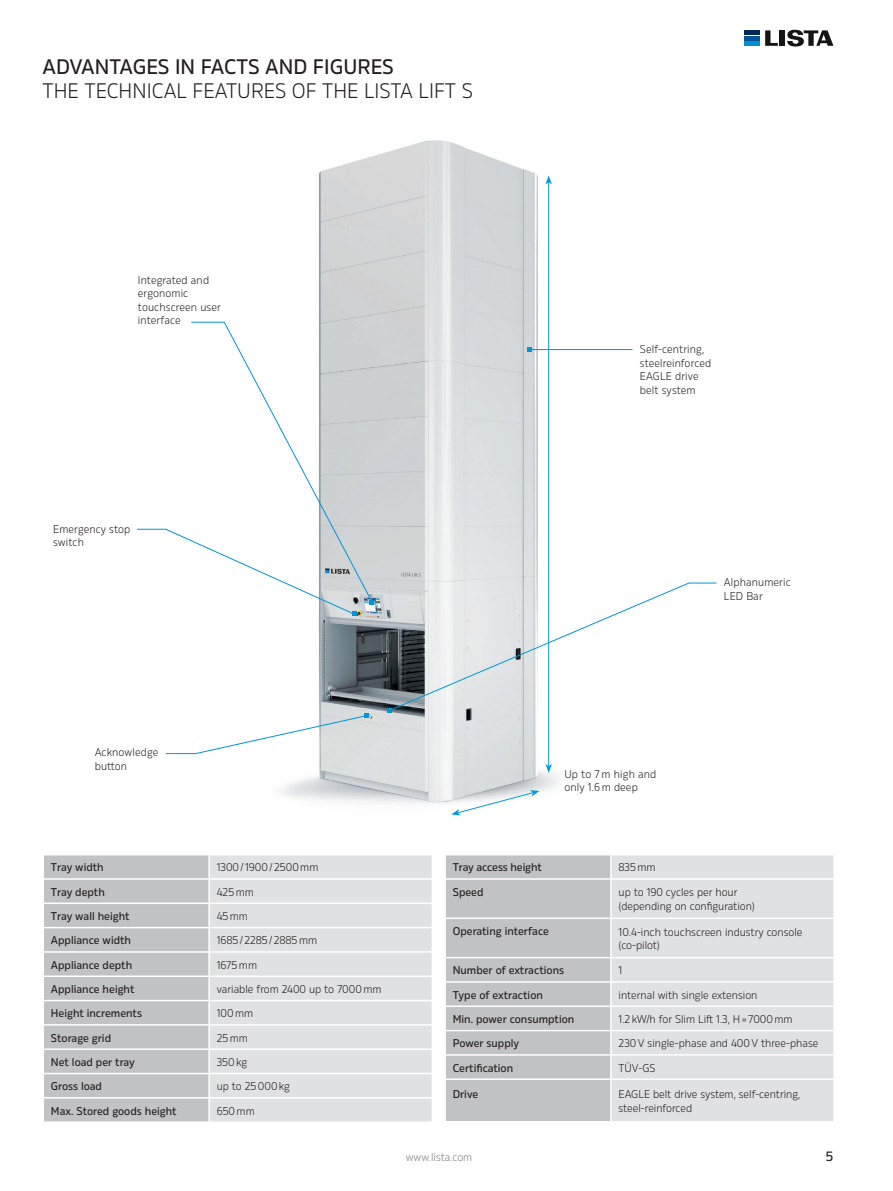
<style>
.page{position:relative;width:893px;height:1191px;background:#fff}
.page>*{position:absolute;margin:0;border:0;box-sizing:border-box;transform-origin:0 0}
.t1{font:300 21px "Rleud";color:#231f20}
.t2{font:500 21px "Rleud";color:#231f20}
.t3{font:500 13.5px "Rleud";color:#231f20}
.t4{font:300 11.25px/13.5px "Rleud";color:#231f20}
.t5{font:500 11.25px "Rleud";color:#231f20}
.t6{font:300 11.25px "Rleud";color:#808285}
</style>
<div class="page">
<div style="left:744px;top:30px;width:15px;height:5px;background:#00295a"></div>
<hr style="left:744px;top:36px;width:15px;height:4px;background:#005598">
<div style="left:744px;top:41px;width:15px;height:5px;background:#0092cb"></div>
<svg style="left:765px;top:30px;width:13px;height:16px"></svg>
<div style="left:779px;top:30px;width:6px;height:16px;background:#131413"></div>
<svg style="left:787px;top:30px;width:46px;height:16px"></svg>
<img style="left:281px;top:140px;width:299px;height:676px">
<svg style="left:387px;top:582px;width:330px;height:130px"></svg>
<hr style="left:529px;top:349px;width:103px;height:1px;background:#0095d9">
<svg style="left:527px;top:347px;width:4px;height:5px"></svg>
<svg style="left:165px;top:713px;width:204px;height:41px"></svg>
<svg style="left:137px;top:529px;width:219px;height:87px"></svg>
<svg style="left:191px;top:322px;width:182px;height:281px"></svg>
<svg style="left:370px;top:600px;width:4px;height:4px"></svg>
<hr style="left:548px;top:182px;width:1px;height:584px;background:#009bdc">
<svg style="left:545px;top:764px;width:7px;height:9px"></svg>
<svg style="left:545px;top:175px;width:7px;height:9px"></svg>
<svg style="left:451px;top:790px;width:88px;height:25px"></svg>
<div style="left:44px;top:855px;width:164px;height:266px;background:#c1c2c4"></div>
<div style="left:210px;top:855px;width:222px;height:266px;background:#e0e1e3"></div>
<hr style="left:43px;top:878px;width:166px;height:1px;background:#fff">
<hr style="left:209px;top:878px;width:224px;height:1px;background:#fff">
<hr style="left:43px;top:902px;width:166px;height:2px;background:#fff">
<hr style="left:209px;top:902px;width:224px;height:2px;background:#fff">
<hr style="left:43px;top:927px;width:166px;height:1px;background:#fff">
<hr style="left:209px;top:927px;width:224px;height:1px;background:#fff">
<hr style="left:43px;top:951px;width:166px;height:1px;background:#fff">
<hr style="left:209px;top:951px;width:224px;height:1px;background:#fff">
<hr style="left:43px;top:975px;width:166px;height:2px;background:#fff">
<hr style="left:209px;top:975px;width:224px;height:2px;background:#fff">
<hr style="left:43px;top:999px;width:166px;height:2px;background:#fff">
<hr style="left:209px;top:999px;width:224px;height:2px;background:#fff">
<hr style="left:43px;top:1024px;width:166px;height:1px;background:#fff">
<hr style="left:209px;top:1024px;width:224px;height:1px;background:#fff">
<hr style="left:43px;top:1048px;width:166px;height:2px;background:#fff">
<hr style="left:209px;top:1048px;width:224px;height:2px;background:#fff">
<hr style="left:43px;top:1072px;width:166px;height:2px;background:#fff">
<hr style="left:209px;top:1072px;width:224px;height:2px;background:#fff">
<hr style="left:43px;top:1097px;width:166px;height:1px;background:#fff">
<hr style="left:209px;top:1097px;width:224px;height:1px;background:#fff">
<div style="left:446px;top:855px;width:164px;height:266px;background:#c1c2c4"></div>
<div style="left:612px;top:855px;width:221px;height:266px;background:#e0e1e3"></div>
<hr style="left:444px;top:878px;width:167px;height:1px;background:#fff">
<hr style="left:611px;top:878px;width:224px;height:1px;background:#fff">
<hr style="left:444px;top:917px;width:167px;height:2px;background:#fff">
<hr style="left:611px;top:917px;width:224px;height:2px;background:#fff">
<hr style="left:444px;top:957px;width:167px;height:1px;background:#fff">
<hr style="left:611px;top:957px;width:224px;height:1px;background:#fff">
<hr style="left:444px;top:981px;width:167px;height:1px;background:#fff">
<hr style="left:611px;top:981px;width:224px;height:1px;background:#fff">
<hr style="left:444px;top:1005px;width:167px;height:2px;background:#fff">
<hr style="left:611px;top:1005px;width:224px;height:2px;background:#fff">
<hr style="left:444px;top:1029px;width:167px;height:2px;background:#fff">
<hr style="left:611px;top:1029px;width:224px;height:2px;background:#fff">
<hr style="left:444px;top:1054px;width:167px;height:1px;background:#fff">
<hr style="left:611px;top:1054px;width:224px;height:1px;background:#fff">
<hr style="left:444px;top:1078px;width:167px;height:2px;background:#fff">
<hr style="left:611px;top:1078px;width:224px;height:2px;background:#fff">
<h1 class="t2" style="left:43px;top:53px;width:353px">ADVANTAGES IN FACTS AND FIGURES</h1>
<h1 class="t1" style="left:43px;top:77px;width:432px">THE TECHNICAL FEATURES OF THE LISTA LIFT S</h1>
<p class="t4" style="left:138px;top:273px;width:85px">Integrated and ergonomic touchscreen user interface</p>
<p class="t4" style="left:53px;top:522px;width:79px">Emergency stop switch</p>
<p class="t4" style="left:640px;top:342px;width:73px">Self-centring, steelreinforced<br>EAGLE drive belt system</p>
<p class="t4" style="left:724px;top:575px;width:68px">Alphanumeric<br>LED Bar</p>
<p class="t4" style="left:95px;top:745px;width:65px">Acknowledge button</p>
<p class="t4" style="left:564px;top:767px;width:93px">Up to 7 m high and only 1.6 m deep</p>
<p class="t5" style="left:51px;top:860px;width:54px">Tray width</p>
<p class="t4" style="left:217px;top:860px;width:103px">1300/1900/2500mm</p>
<p class="t5" style="left:51px;top:884px;width:55px">Tray depth</p>
<p class="t4" style="left:217px;top:884px;width:39px">425mm</p>
<p class="t5" style="left:51px;top:908px;width:80px">Tray wall height</p>
<p class="t4" style="left:217px;top:909px;width:33px">45mm</p>
<p class="t5" style="left:51px;top:932px;width:82px">Appliance width</p>
<p class="t4" style="left:217px;top:933px;width:102px">1685/2285/2885mm</p>
<p class="t5" style="left:51px;top:957px;width:83px">Appliance depth</p>
<p class="t4" style="left:217px;top:957px;width:42px">1675mm</p>
<p class="t5" style="left:51px;top:981px;width:85px">Appliance height</p>
<p class="t4" style="left:217px;top:982px;width:166px">variable from 2400 up to 7000mm</p>
<p class="t5" style="left:51px;top:1005px;width:93px">Height increments</p>
<p class="t4" style="left:217px;top:1006px;width:38px">100mm</p>
<p class="t5" style="left:51px;top:1030px;width:62px">Storage grid</p>
<p class="t4" style="left:217px;top:1030px;width:33px">25mm</p>
<p class="t5" style="left:51px;top:1054px;width:85px">Net load per tray</p>
<p class="t4" style="left:217px;top:1055px;width:32px">350kg</p>
<p class="t5" style="left:51px;top:1078px;width:53px">Gross load</p>
<p class="t4" style="left:217px;top:1079px;width:75px">up to 25000kg</p>
<p class="t5" style="left:51px;top:1103px;width:127px">Max. Stored goods height</p>
<p class="t4" style="left:217px;top:1103px;width:40px">650mm</p>
<p class="t5" style="left:453px;top:860px;width:91px">Tray access height</p>
<p class="t4" style="left:619px;top:860px;width:38px">835mm</p>
<p class="t5" style="left:453px;top:884px;width:32px">Speed</p>
<p class="t4" style="left:619px;top:885px;width:138px">up to 190 cycles per hour (depending on configuration)</p>
<p class="t5" style="left:453px;top:923px;width:98px">Operating interface</p>
<p class="t4" style="left:619px;top:924px;width:185px">10.4-inch touchscreen industry console (co-pilot)</p>
<p class="t5" style="left:453px;top:962px;width:113px">Number of extractions</p>
<p class="t4" style="left:619px;top:963px;width:5px">1</p>
<p class="t5" style="left:453px;top:987px;width:92px">Type of extraction</p>
<p class="t4" style="left:619px;top:987px;width:140px">internal with single extension</p>
<p class="t5" style="left:453px;top:1011px;width:123px">Min. power consumption</p>
<p class="t4" style="left:619px;top:1012px;width:176px">1.2kW/h for Slim Lift 1.3, H= 7000mm</p>
<p class="t5" style="left:453px;top:1035px;width:68px">Power supply</p>
<p class="t4" style="left:619px;top:1036px;width:201px">230V single-phase and 400V three-phase</p>
<p class="t5" style="left:453px;top:1060px;width:62px">Certification</p>
<p class="t4" style="left:619px;top:1060px;width:38px">TÜV-GS</p>
<p class="t5" style="left:453px;top:1086px;width:27px">Drive</p>
<p class="t4" style="left:619px;top:1087px;width:183px">EAGLE belt drive system, self-centring, steel-reinforced</p>
<p class="t6" style="left:406px;top:1150px;width:68px">www.lista.com</p>
<p class="t3" style="left:826px;top:1147px;width:9px">5</p>
</div>
